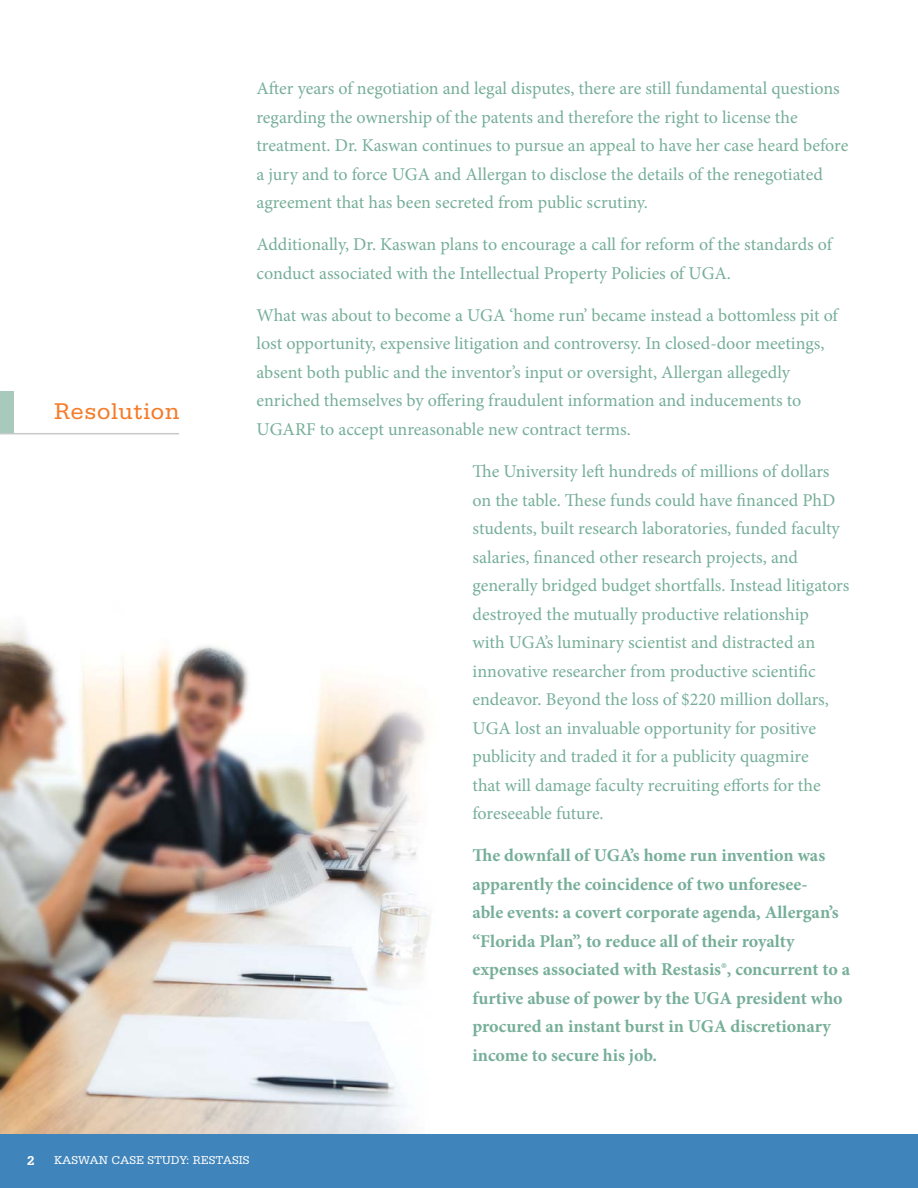
<style>
.page{position:relative;width:918px;height:1188px;background:#fff}
.page>*{position:absolute;margin:0;border:0;box-sizing:border-box;transform-origin:0 0}
.t1{font:24px "Serifa";letter-spacing:.025em;color:#f47b29}
.t2{font:18px/28.5px "Minion Pro";color:#76ae99}
.t3{font:700 18px/28.5px "Minion Pro";color:#76ae99}
.t4{font:700 13.5px "Serifa";color:#fff}
.t5{font:12px "Serifa";color:#fff}
</style>
<div class="page">
<div style="left:0;top:1134px;width:918px;height:54px;background:#3f84ba"></div>
<img style="left:0;top:627px;width:430px;height:507px">
<div style="left:0;top:392px;width:14px;height:41px;background:#a7cabc"></div>
<hr style="left:0;top:433px;width:179px;height:1px;background:#c6c8ca">
<h1 class="t1" style="left:54px;top:402px;width:127px">Resolution</h1>
<p class="t2" style="left:256px;top:76px;width:593px">After years of negotiation and legal disputes, there are still fundamental questions regarding the ownership of the patents and therefore the right to license the treatment. Dr. Kaswan continues to pursue an appeal to have her case heard before a jury and to force UGA and Allergan to disclose the details of the renegotiated agreement that has been secreted from public scrutiny.</p>
<p class="t2" style="left:256px;top:232px;width:577px">Additionally, Dr. Kaswan plans to encourage a call for reform of the standards of conduct associated with the Intellectual Property Policies of UGA.</p>
<p class="t2" style="left:256px;top:302px;width:583px">What was about to become a UGA ‘home run’ became instead a bottomless pit of lost opportunity, expensive litigation and controversy. In closed-door meetings, absent both public and the inventor’s input or oversight, Allergan allegedly enriched themselves by offering fraudulent information and inducements to UGARF to accept unreasonable new contract terms.</p>
<p class="t2" style="left:472px;top:459px;width:378px">The University left hundreds of millions of dollars on the table. These funds could have financed PhD students, built research laboratories, funded faculty salaries, financed other research projects, and generally bridged budget shortfalls. Instead litigators destroyed the mutually productive relationship<br>with UGA’s luminary scientist and distracted an innovative researcher from productive scientific endeavor. Beyond the loss of $220 million dollars, UGA lost an invaluable opportunity for positive publicity and traded it for a publicity quagmire<br>that will damage faculty recruiting efforts for the foreseeable future.</p>
<p class="t3" style="left:472px;top:843px;width:379px">The downfall of UGA’s home run invention was apparently the coincidence of two unforesee-<br>able events: a covert corporate agenda, Allergan’s “Florida Plan”, to reduce all of their royalty expenses associated with Restasis®, concurrent to a furtive abuse of power by the UGA president who procured an instant burst in UGA discretionary income to secure his job.</p>
<p class="t4" style="left:27px;top:1156px;width:9px">2</p>
<p class="t5" style="left:54px;top:1156px;width:197px">KASWAN CASE STUDY: RESTASIS</p>
</div>
